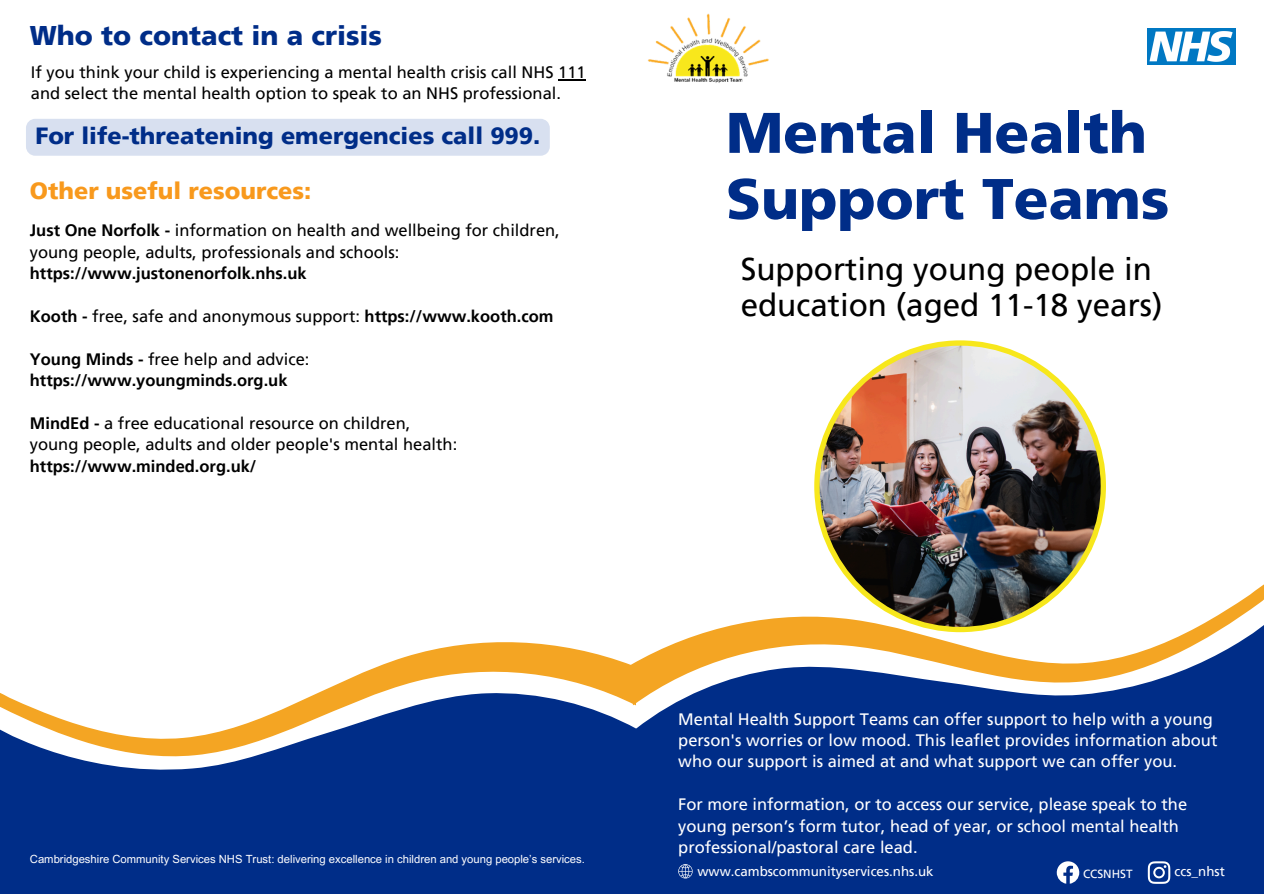
<style>
.page{position:relative;width:1264px;height:894px;background:#fff}
.page>*{position:absolute;margin:0;border:0;box-sizing:border-box;transform-origin:0 0}
.t1{font:900 57.15px/66px "Frutiger LT Pro";color:#002d88}
.t2{font:31.35px/36px "Frutiger LT Pro";color:#000}
.t3{font:900 27px "Frutiger LT Pro";color:#002d88}
.t4{font:900 23.4px "Frutiger LT Pro";color:#002d88}
.t5{font:900 23.4px "Frutiger LT Pro";color:#f8991d}
.t6{font:16.5px/21.5px "Frutiger LT Pro";color:#000}
.t7{font:16.5px/21.5px "Frutiger LT Pro";color:#fff}
.t8{font:700 16.5px/21.5px "Frutiger LT Pro";color:#000}
.t9{font:13.35px "Frutiger LT Pro";color:#fff}
.t10{font:11.7px "Frutiger LT Pro";color:#fff}
.t11{font:11.25px "Arial MT Pro";color:#fff}
.s1{font-weight:700}
.s2{font-weight:400}
</style>
<div class="page">
<img style="left:814px;top:340px;width:291px;height:228px">
<svg style="left:637px;top:568px;width:626px;height:113px"></svg>
<div style="left:0;top:805px;width:587px;height:88px;background:#002d88"></div>
<div style="left:587px;top:681px;width:676px;height:212px;background:#002d88"></div>
<svg style="left:678px;top:863px;width:14px;height:15px"></svg>
<div style="left:0;top:670px;width:639px;height:135px;background:#002d88"></div>
<svg style="left:0;top:642px;width:637px;height:130px"></svg>
<img style="left:1147px;top:28px;width:88px;height:36px">
<svg style="left:558px;top:79px;width:28px;height:1px"></svg>
<div style="left:26px;top:119px;width:524px;height:37px;background:#d8e0f0"></div>
<img style="left:647px;top:13px;width:122px;height:70px">
<svg style="left:1056px;top:861px;width:23px;height:22px"></svg>
<svg style="left:1147px;top:861px;width:23px;height:22px"></svg>
<h5 class="t3" style="left:30px;top:19px;width:354px">Who to contact in a crisis</h5>
<h4 class="t6" style="left:31px;top:61px;width:556px">If you think your child is experiencing a mental health crisis call NHS 111 and select the mental health option to speak to an NHS professional.</h4>
<h2 class="t4" style="left:35px;top:122px;width:506px">For life-threatening emergencies call 999.</h2>
<p class="t5" style="left:30px;top:176px;width:283px">Other useful resources:</p>
<p class="t6" style="left:30px;top:220px;width:531px"><span class="s1">Just One Norfolk -</span> information on health and wellbeing for children, young people, adults, professionals and schools: <span class="s1">https://www.justonenorfolk.nhs.uk</span></p>
<h3 class="t6" style="left:30px;top:305px;width:525px"><span class="s1">Kooth -</span> free, safe and anonymous support: <span class="s1">https://www.kooth.com</span></h3>
<p class="t8" style="left:30px;top:348px;width:281px">Young Minds - <span class="s2">free help and advice: </span>https://www.youngminds.org.uk</p>
<h5 class="t6" style="left:30px;top:412px;width:429px"><span class="s1">MindEd -</span> a free educational resource on children, young people, adults and older people's mental health: <span class="s1">https://www.minded.org.uk/</span></h5>
<h4 class="t1" style="left:726px;top:99px;width:445px">Mental Health<br>Support Teams</h4>
<h5 class="t2" style="left:740px;top:250px;width:423px">Supporting young people in education (aged 11-18 years)</h5>
<p class="t11" style="left:30px;top:854px;width:556px">Cambridgeshire Community Services NHS Trust: delivering excellence in children and young people’s services.</p>
<h5 class="t7" style="left:678px;top:707px;width:540px">Mental Health Support Teams can offer support to help with a young person's worries or low mood. This leaflet provides information about who our support is aimed at and what support we can offer you.</h5>
<h5 class="t7" style="left:678px;top:793px;width:510px">For more information, or to access our service, please speak to the young person’s form tutor, head of year, or school mental health professional/pastoral care lead.</h5>
<h5 class="t9" style="left:697px;top:862px;width:237px">www.cambscommunityservices.nhs.uk</h5>
<h5 class="t10" style="left:1082px;top:866px;width:51px">CCSNHST</h5>
<p class="t9" style="left:1174px;top:863px;width:52px">ccs_nhst</p>
</div>
